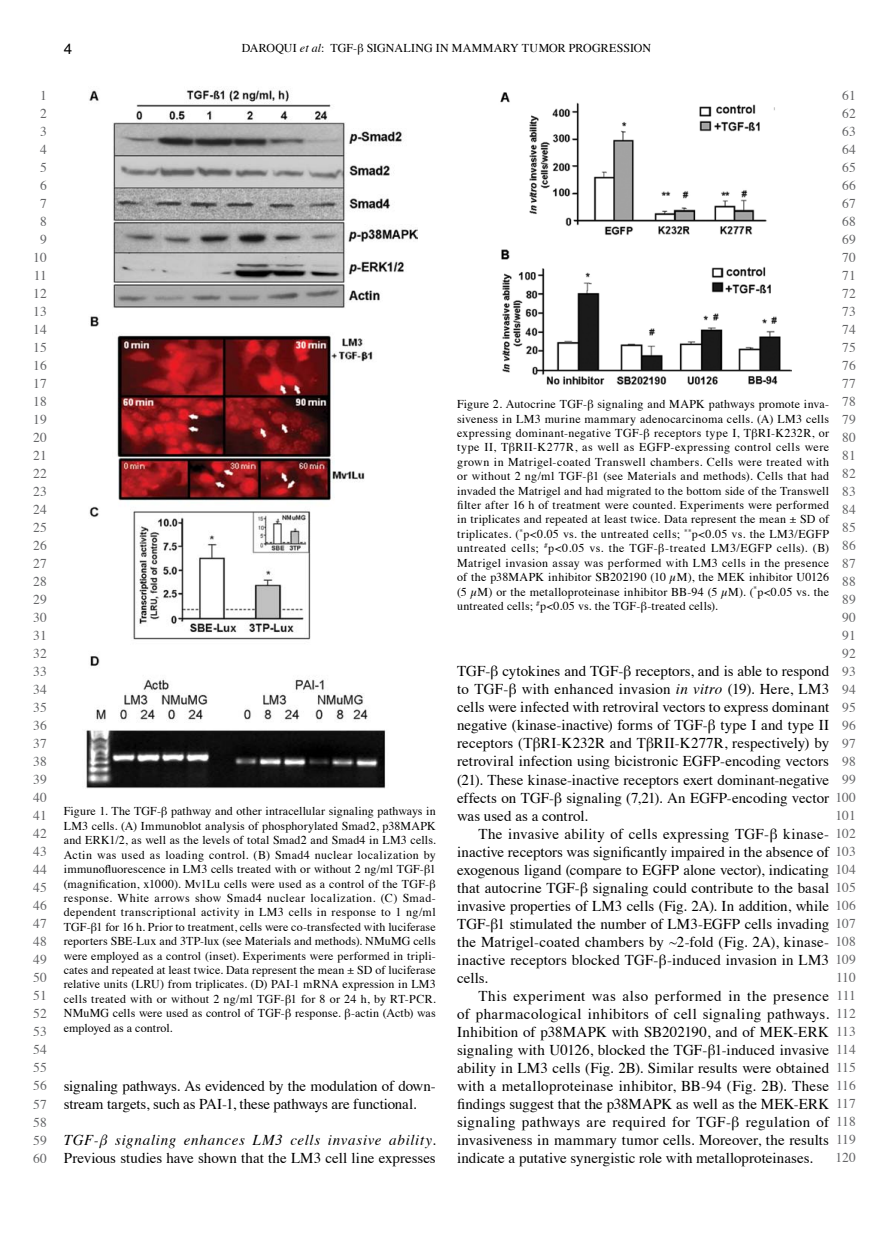
<style>
.page{position:relative;width:893px;height:1234px;background:#fff}
.page>*{position:absolute;margin:0;border:0;box-sizing:border-box;transform-origin:0 0}
.t1{font:15px/18px "Times";color:#000;text-align:justify}
.t2{font:15px "Helvetica";color:#000}
.t3{font:13.5px/18px "Times";color:#636466;text-align:center}
.t4{font:12px/14.4px "Times";letter-spacing:.015em;color:#000;text-align:justify}
.s1{font-style:italic}
.s2{font-size:11.25px}
.s3{font-size:14.25px}
.s4{font-style:italic;font-size:14.25px}
</style>
<div class="page">
<img style="left:86px;top:90px;width:331px;height:699px">
<img style="left:500px;top:92px;width:291px;height:292px">
<p class="t2" style="left:64px;top:37px;width:10px">4</p>
<p class="t4" style="left:242px;top:39px;width:134px">DAROQUI <span class="s1">et al</span>: TGF-<span class="s2">β</span> signaling</p>
<p class="t4" style="left:436px;top:39px;width:27px">in mammary</p>
<p class="t4" style="left:522px;top:39px;width:27px">tumor</p>
<p class="t4" style="left:569px;top:39px;width:9px">progression</p>
<p class="t3" style="left:33px;top:85px;width:15px">1<br>2<br>3<br>4<br>5<br>6<br>7<br>8<br>9<br>10<br>11<br>12<br>13<br>14<br>15<br>16<br>17<br>18<br>19<br>20<br>21<br>22<br>23<br>24<br>25<br>26<br>27<br>28<br>29<br>30<br>31<br>32<br>33<br>34<br>35<br>36<br>37<br>38<br>39<br>40<br>41<br>42<br>43<br>44<br>45<br>46<br>47<br>48<br>49<br>50<br>51<br>52<br>53<br>54<br>55<br>56<br>57<br>58<br>59<br>60</p>
<p class="t3" style="left:835px;top:85px;width:22px">61<br>62<br>63<br>64<br>65<br>66<br>67<br>68<br>69<br>70<br>71<br>72<br>73<br>74<br>75<br>76<br>77<br>78<br>79<br>80<br>81<br>82<br>83<br>84<br>85<br>86<br>87<br>88<br>89<br>90<br>91<br>92<br>93<br>94<br>95<br>96<br>97<br>98<br>99<br>100<br>101<br>102<br>103<br>104<br>105<br>106<br>107<br>108<br>109<br>110<br>111<br>112<br>113<br>114<br>115<br>116<br>117<br>118<br>119<br>120</p>
<p class="t4" style="left:457px;top:396px;width:374px">Figure 2. Autocrine TGF-<span class="s2">β</span> signaling and MAPK pathways promote inva&shy;siveness in LM3 murine mammary adenocarcinoma cells. (A) LM3 cells expressing dominant-negative TGF-<span class="s2">β</span> receptors type I, T<span class="s2">β</span>RI-K232R, or type II, T<span class="s2">β</span>RII-K277R, as well as EGFP-expressing control cells were grown in Matrigel-coated Transwell chambers. Cells were treated with or without 2 ng/ml TGF-<span class="s2">β</span>1 (see Materials and methods). Cells that had invaded the Matrigel and had migrated to the bottom side of the Transwell filter after 16 h of treatment were counted. Experiments were performed in triplicates and repeated at least twice. Data represent the mean ± SD of triplicates. (<sup>*</sup>p&lt;0.05 vs. the untreated cells; <sup>**</sup>p&lt;0.05 vs. the LM3/EGFP untreated cells; <sup>#</sup>p&lt;0.05 vs. the TGF‑<span class="s2">β</span>-treated LM3/EGFP cells). (B)<br>Matrigel invasion assay was performed with LM3 cells in the presence of the p38MAPK inhibitor SB202190 (10 µM), the MEK inhibitor U0126 (5 µM) or the metalloproteinase inhibitor BB-94 (5 µM). (<sup>*</sup>p&lt;0.05 vs. the untreated cells; <sup>#</sup>p&lt;0.05 vs. the TGF-<span class="s2">β</span>-treated cells).</p>
<p class="t1" style="left:457px;top:661px;width:374px">TGF-<span class="s3">β</span> cytokines and TGF-<span class="s3">β</span> receptors, and is able to respond to TGF-<span class="s3">β</span> with enhanced invasion <span class="s1">in vitro</span> (19). Here, LM3 cells were infected with retroviral vectors to express dominant negative (kinase-inactive) forms of TGF-<span class="s3">β</span> type I and type II receptors (T<span class="s3">β</span>RI-K232R and T<span class="s3">β</span>RII-K277R, respectively) by retroviral infection using bicistronic EGFP-encoding vectors (21). These kinase-inactive receptors exert dominant-negative effects on TGF-<span class="s3">β</span> signaling (7,21). An EGFP-encoding vector was used as a control.</p>
<p class="t1" style="left:457px;top:823px;width:374px;text-indent:21px">The invasive ability of cells expressing TGF-<span class="s3">β</span> kinase&shy;inactive receptors was significantly impaired in the absence of exogenous ligand (compare to EGFP alone vector), indicating that autocrine TGF-<span class="s3">β</span> signaling could contribute to the basal invasive properties of LM3 cells (Fig. 2A). In addition, while TGF-<span class="s3">β</span>1 stimulated the number of LM3-EGFP cells invading the Matrigel-coated chambers by ~2-fold (Fig. 2A), kinase&shy;inactive receptors blocked TGF-<span class="s3">β</span>-induced invasion in LM3 cells.</p>
<p class="t1" style="left:457px;top:985px;width:374px;text-indent:21px">This experiment was also performed in the presence of pharmacological inhibitors of cell signaling pathways.<br>Inhibition of p38MAPK with SB202190, and of MEK-ERK signaling with U0126, blocked the TGF-<span class="s3">β</span>1-induced invasive ability in LM3 cells (Fig. 2B). Similar results were obtained with a metalloproteinase inhibitor, BB-94 (Fig. 2B). These findings suggest that the p38MAPK as well as the MEK-ERK signaling pathways are required for TGF-<span class="s3">β</span> regulation of invasiveness in mammary tumor cells. Moreover, the results indicate a putative synergistic role with metalloproteinases.</p>
<p class="t4" style="left:64px;top:803px;width:374px">Figure 1. The TGF-<span class="s2">β</span> pathway and other intracellular signaling pathways in LM3 cells. (A) Immunoblot analysis of phosphorylated Smad2, p38MAPK and ERK1/2, as well as the levels of total Smad2 and Smad4 in LM3 cells.<br>Actin was used as loading control. (B) Smad4 nuclear localization by immunofluorescence in LM3 cells treated with or without 2 ng/ml TGF-<span class="s2">β</span>1 (magnification, x1000). Mv1Lu cells were used as a control of the TGF-<span class="s2">β </span>response. White arrows show Smad4 nuclear localization. (C) Smad&shy;dependent transcriptional activity in LM3 cells in response to 1 ng/ml TGF-<span class="s2">β</span>1 for 16 h. Prior to treatment, cells were co-transfected with luciferase reporters SBE-Lux and 3TP-lux (see Materials and methods). NMuMG cells were employed as a control (inset). Experiments were performed in tripli&shy;cates and repeated at least twice. Data represent the mean ± SD of luciferase relative units (LRU) from triplicates. (D) PAI-1 mRNA expression in LM3 cells treated with or without 2 ng/ml TGF-<span class="s2">β</span>1 for 8 or 24 h, by RT-PCR.<br>NMuMG cells were used as control of TGF-<span class="s2">β</span> response. <span class="s2">β</span>-actin (Actb) was employed as a control.</p>
<p class="t1" style="left:64px;top:1075px;width:374px">signaling pathways. As evidenced by the modulation of down&shy;stream targets, such as PAI-1, these pathways are functional.</p>
<p class="t1" style="left:64px;top:1129px;width:374px"><span class="s1">TGF-</span><span class="s4">β</span> <span class="s1">signaling enhances LM3 cells invasive ability.<br></span>Previous studies have shown that the LM3 cell line expresses</p>
</div>
